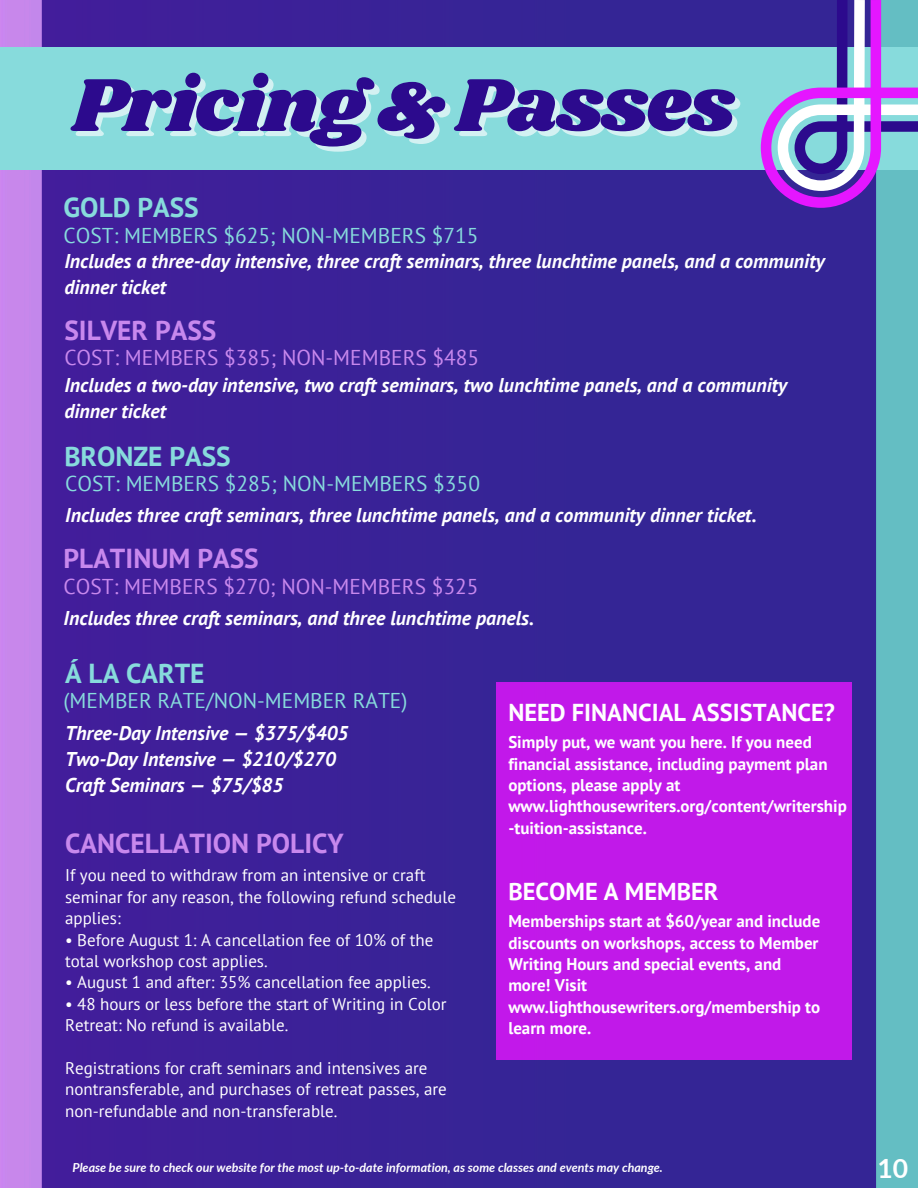
<style>
.page{position:relative;width:918px;height:1188px;background:#fff}
.page>*{position:absolute;margin:0;border:0;box-sizing:border-box;transform-origin:0 0}
.t1{font:77.7px "Shrikhand";letter-spacing:-.015em;color:#2c0a8d}
.t2{font:700 27.45px "PT Sans";color:#c888ed}
.t3{font:700 27.45px "PT Sans";color:#87dbdc}
.t4{font:700 26.55px "Lato";color:#fff}
.t5{font:700 24.45px "PT Sans";color:#fff}
.t6{font:21.45px "PT Sans";color:#87dbdc}
.t7{font:21.45px "PT Sans";color:#c888ed}
.t8{font:italic 700 19.95px/25.8px "PT Sans";color:#fff}
.t9{font:16.95px/21.3px "PT Sans";color:#fff}
.t10{font:700 16.95px/21.3px "PT Sans";color:#fff}
.t11{font:italic 700 12.45px "Lato";color:#fff}
</style>
<div class="page">
<img style="left:0;top:0;width:918px;height:1188px">
<div style="left:42px;top:0;width:834px;height:1188px;background:#392297"></div>
<div style="left:0;top:47px;width:918px;height:123px;background:#87dbdc"></div>
<div style="left:497px;top:682px;width:355px;height:378px;background:#c119e9"></div>
<svg style="left:761px;top:0;width:157px;height:208px"></svg>
<h2 class="t1" style="left:72px;top:51px;width:664px">Pricing &amp; Passes</h2>
<h5 class="t3" style="left:64px;top:189px;width:137px">GOLD PASS</h5>
<h2 class="t6" style="left:64px;top:221px;width:416px">COST: MEMBERS $625; NON-MEMBERS $715</h2>
<h4 class="t8" style="left:64px;top:248px;width:762px">Includes a three-day intensive, three craft seminars, three lunchtime panels, and a community dinner ticket</h4>
<h5 class="t2" style="left:64px;top:312px;width:154px">SILVER PASS</h5>
<h2 class="t7" style="left:64px;top:343px;width:416px">COST: MEMBERS $385; NON-MEMBERS $485</h2>
<p class="t8" style="left:64px;top:372px;width:724px">Includes a two-day intensive, two craft seminars, two lunchtime panels, and a community dinner ticket</p>
<h4 class="t3" style="left:64px;top:438px;width:168px">BRONZE PASS</h4>
<h5 class="t6" style="left:65px;top:469px;width:416px">COST: MEMBERS $285; NON-MEMBERS $350</h5>
<p class="t8" style="left:65px;top:502px;width:693px">Includes three craft seminars, three lunchtime panels, and a community dinner ticket.</p>
<p class="t2" style="left:64px;top:540px;width:197px">PLATINUM PASS</p>
<p class="t7" style="left:64px;top:572px;width:416px">COST: MEMBERS $270; NON-MEMBERS $325</p>
<h1 class="t8" style="left:64px;top:605px;width:472px">Includes three craft seminars, and three lunchtime panels.</h1>
<h2 class="t3" style="left:65px;top:655px;width:141px">Á LA CARTE</h2>
<h4 class="t6" style="left:64px;top:686px;width:345px">(MEMBER RATE/NON-MEMBER RATE)</h4>
<h5 class="t8" style="left:65px;top:720px;width:285px">Three-Day Intensive — $375/$405<br>Two-Day Intensive — $210/$270<br>Craft Seminars — $75/$85</h5>
<h4 class="t2" style="left:65px;top:825px;width:280px">CANCELLATION POLICY</h4>
<h2 class="t9" style="left:65px;top:865px;width:392px">If you need to withdraw from an intensive or craft seminar for any reason, the following refund schedule applies:</h2>
<h3 class="t9" style="left:65px;top:929px;width:370px">• Before August 1: A cancellation fee of 10% of the total workshop cost applies.</h3>
<h6 class="t9" style="left:65px;top:971px;width:367px">• August 1 and after: 35% cancellation fee applies.</h6>
<h3 class="t9" style="left:65px;top:993px;width:383px">• 48 hours or less before the start of Writing in Color<br>Retreat: No refund is available.</h3>
<h6 class="t9" style="left:65px;top:1057px;width:383px">Registrations for craft seminars and intensives are nontransferable, and purchases of retreat passes, are non-refundable and non-transferable.</h6>
<h5 class="t5" style="left:508px;top:696px;width:328px">NEED FINANCIAL ASSISTANCE?</h5>
<p class="t10" style="left:508px;top:731px;width:340px">Simply put, we want you here. If you need financial assistance, including payment plan options, please apply at www.lighthousewriters.org/content/writership -tuition-assistance.</p>
<h2 class="t5" style="left:508px;top:875px;width:212px">BECOME A MEMBER</h2>
<p class="t10" style="left:508px;top:910px;width:313px">Memberships start at $60/year and include discounts on workshops, access to Member<br>Writing Hours and special events, and more! Visit www.lighthousewriters.org/membership to learn more.</p>
<h4 class="t11" style="left:72px;top:1159px;width:592px">Please be sure to check our website for the most up-to-date information, as some classes and events may change.</h4>
<p class="t4" style="left:878px;top:1151px;width:32px">10</p>
</div>
